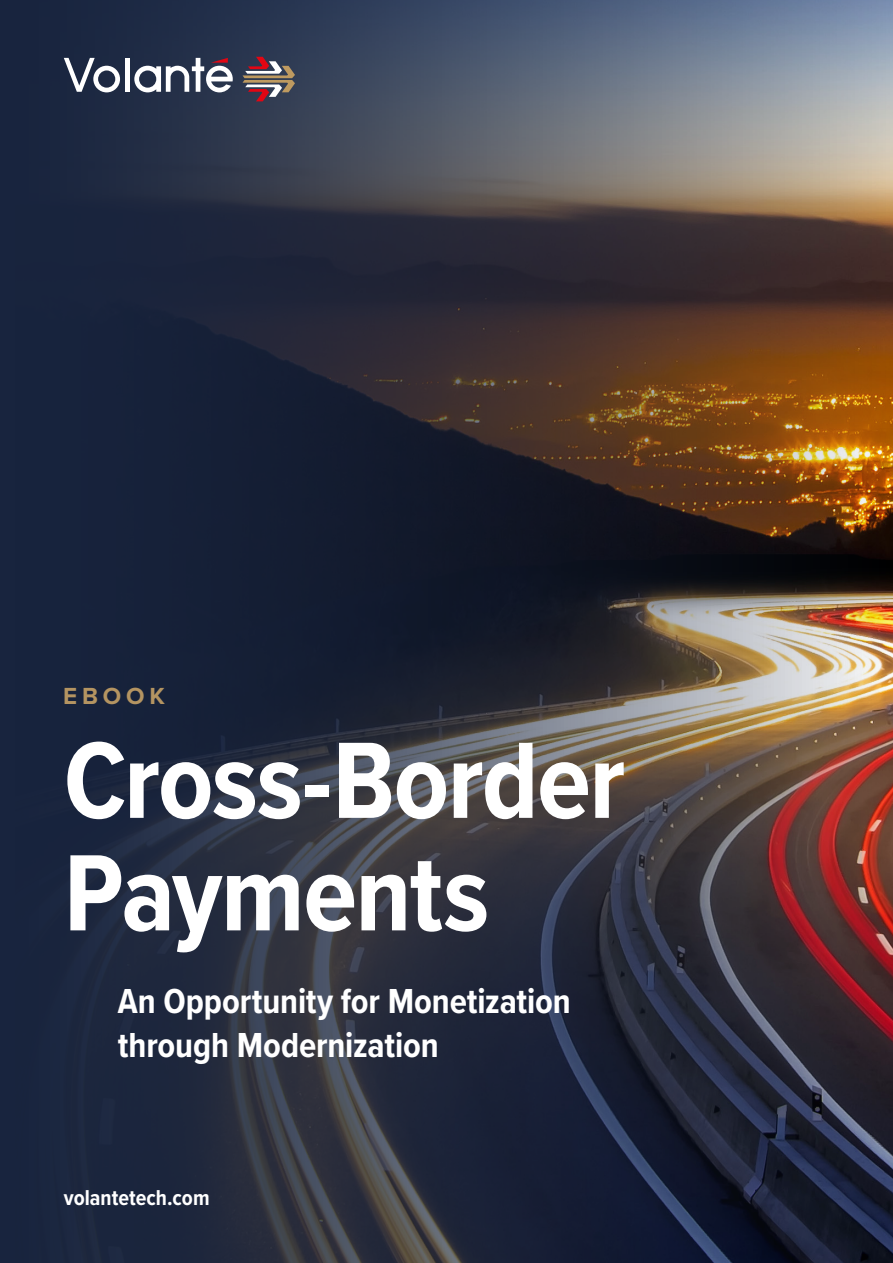
<style>
.page{position:relative;width:893px;height:1263px;background:#fff}
.page>*{position:absolute;margin:0;border:0;box-sizing:border-box;transform-origin:0 0}
.t1{font:700 112.5px/112.5px "Proxima Nova Cond";letter-spacing:-.015em;color:#fff}
.t2{font:700 36px/43.2px "Proxima Nova Cond";letter-spacing:-.005em;color:#fff}
.t3{font:700 24.15px "Proxima Nova";letter-spacing:.2em;color:#b49461}
.t4{font:700 22.35px "Proxima Nova Cond";color:#fff}
</style>
<div class="page">
<img style="left:0;top:0;width:893px;height:1263px">
<div style="left:125px;top:58px;width:5px;height:34px;background:#fff"></div>
<svg style="left:134px;top:58px;width:99px;height:34px"></svg>
<svg style="left:64px;top:58px;width:56px;height:34px"></svg>
<svg style="left:243px;top:57px;width:52px;height:44px;background:#766165"></svg>
<p class="t3" style="left:63px;top:678px;width:103px">EBOOK</p>
<h1 class="t1" style="left:64px;top:722px;width:563px">Cross-Border<br>Payments</h1>
<p class="t2" style="left:118px;top:979px;width:455px">An Opportunity for Monetization through Modernization</p>
<p class="t4" style="left:64px;top:1180px;width:147px">volantetech.com</p>
</div>
